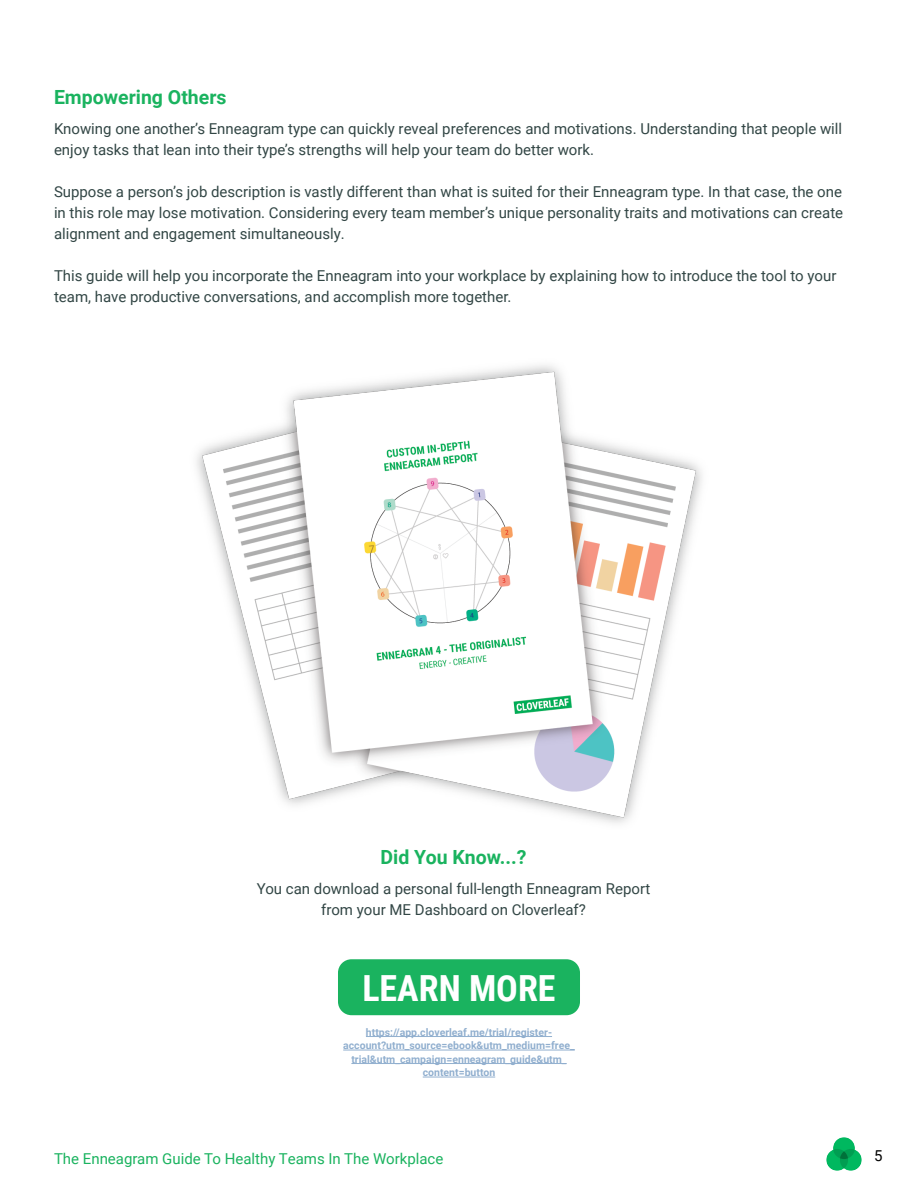
<style>
.page{position:relative;width:918px;height:1188px;background:#fff}
.page>*{position:absolute;margin:0;border:0;box-sizing:border-box;transform-origin:0 0}
.t1{font:700 36px "Roboto Condensed";color:#fff}
.t2{font:700 19.5px "Roboto";color:#1ab35f}
.t3{font:15px/21px "Roboto";color:#324645}
.t4{font:15px "Roboto";color:#1ab35f}
.t5{font:15px "Roboto";color:#000}
.t6{font:700 10.5px/13.5px "Roboto";color:#215e9e;text-align:center}
</style>
<div class="page">
<img style="left:826px;top:1137px;width:36px;height:34px">
<img style="left:196px;top:365px;width:506px;height:458px">
<div style="left:338px;top:959px;width:242px;height:56px;background:#1ab35f;border-radius:14px"></div>
<hr style="left:366px;top:1036px;width:186px;height:1px;background:#215e9e">
<hr style="left:343px;top:1050px;width:232px;height:1px;background:#215e9e">
<hr style="left:351px;top:1063px;width:216px;height:1px;background:#215e9e">
<hr style="left:423px;top:1077px;width:72px;height:1px;background:#215e9e">
<h2 class="t2" style="left:54px;top:84px;width:174px">Empowering Others</h2>
<p class="t3" style="left:54px;top:118px;width:790px">Knowing one another’s Enneagram type can quickly reveal preferences and motivations. Understanding that people will enjoy tasks that lean into their type’s strengths will help your team do better work.</p>
<p class="t3" style="left:54px;top:181px;width:791px;text-align:justify">Suppose a person’s job description is vastly different than what is suited for their Enneagram type. In that case, the one in this role may lose motivation. Considering every team member’s unique personality traits and motivations can create alignment and engagement simultaneously.</p>
<p class="t3" style="left:54px;top:265px;width:784px">This guide will help you incorporate the Enneagram into your workplace by explaining how to introduce the tool to your team, have productive conversations, and accomplish more together.</p>
<h2 class="t2" style="left:381px;top:844px;width:148px">Did You Know...?</h2>
<p class="t3" style="left:257px;top:878px;width:395px;text-align:center">You can download a personal full-length Enneagram Report from your ME Dashboard on Cloverleaf?</p>
<h1 class="t1" style="left:362px;top:963px;width:195px">LEARN MORE</h1>
<p class="t6" style="left:343px;top:1025px;width:233px">https://app.cloverleaf.me/trial/register&shy;account?utm_source=ebook&amp;utm_medium=free_ trial&amp;utm_campaign=enneagram_guide&amp;utm_ content=button</p>
<p class="t4" style="left:54px;top:1148px;width:391px">The Enneagram Guide To Healthy Teams In The Workplace</p>
<p class="t5" style="left:874px;top:1145px;width:10px">5</p>
</div>
